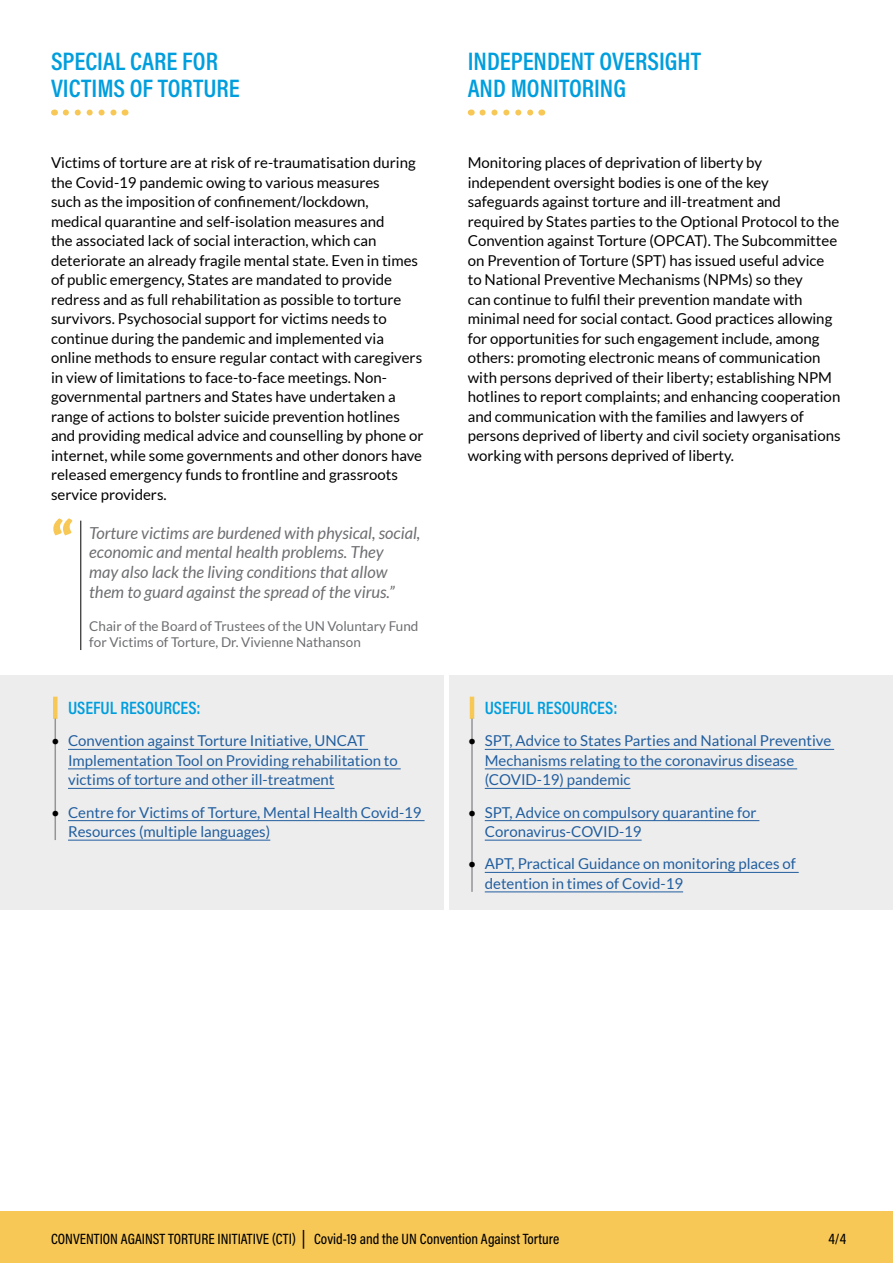
<style>
.page{position:relative;width:893px;height:1263px;background:#fff}
.page>*{position:absolute;margin:0;border:0;box-sizing:border-box;transform-origin:0 0}
.t1{font:900 54px "Lato";color:#f8c857}
.t2{font:600 25.5px/27px "Acumin Pro Cond";color:#009edd}
.t3{font:600 18px "Acumin Pro Cond";color:#009edd}
.t4{font:italic 16.5px/19.8px "Lato";color:#6d6e71}
.t5{font:15px/19.5px "Lato";color:#000}
.t6{font:15px/19.5px "Lato";color:#215e9e}
.t7{font:500 15px "Acumin Pro Cond";color:#000}
.t8{font:13.5px/16.2px "Lato";color:#6d6e71}
.s1{color:#000}
.s2{font-size:18px}
</style>
<div class="page">
<div style="left:0;top:1212px;width:893px;height:51px;background:#f8c857"></div>
<div style="left:0;top:675px;width:443px;height:234px;background:#ededee"></div>
<div style="left:449px;top:675px;width:444px;height:234px;background:#ededee"></div>
<svg style="left:66px;top:110px;width:51px;height:6px"></svg>
<hr style="left:80px;top:521px;width:1px;height:129px;background:#000">
<div style="left:53px;top:697px;width:5px;height:22px;background:#f8c857"></div>
<hr style="left:55px;top:718px;width:1px;height:122px;background:#939598">
<hr style="left:68px;top:749px;width:300px;height:1px;background:#215e9e">
<hr style="left:68px;top:768px;width:333px;height:1px;background:#215e9e">
<hr style="left:68px;top:788px;width:267px;height:1px;background:#215e9e">
<hr style="left:68px;top:820px;width:357px;height:1px;background:#215e9e">
<hr style="left:68px;top:840px;width:202px;height:1px;background:#215e9e">
<svg style="left:482px;top:110px;width:52px;height:6px"></svg>
<hr style="left:470px;top:697px;width:4px;height:22px;background:#f8c857">
<hr style="left:471px;top:718px;width:2px;height:174px;background:#939598">
<hr style="left:485px;top:749px;width:349px;height:1px;background:#215e9e">
<hr style="left:485px;top:768px;width:312px;height:1px;background:#215e9e">
<hr style="left:485px;top:788px;width:146px;height:1px;background:#215e9e">
<hr style="left:485px;top:820px;width:274px;height:1px;background:#215e9e">
<hr style="left:485px;top:840px;width:157px;height:1px;background:#215e9e">
<hr style="left:485px;top:872px;width:314px;height:1px;background:#215e9e">
<hr style="left:485px;top:891px;width:198px;height:1px;background:#215e9e">
<h2 class="t2" style="left:51px;top:47px;width:190px">SPECIAL CARE FOR<br>VICTIMS OF TORTURE</h2>
<p class="t5" style="left:51px;top:153px;width:374px">Victims of torture are at risk of re-traumatisation during the Covid-19 pandemic owing to various measures<br>such as the imposition of confinement/lockdown,<br>medical quarantine and self-isolation measures and<br>the associated lack of social interaction, which can deteriorate an already fragile mental state. Even in times of public emergency, States are mandated to provide redress and as full rehabilitation as possible to torture survivors. Psychosocial support for victims needs to continue during the pandemic and implemented via online methods to ensure regular contact with caregivers in view of limitations to face-to-face meetings. Non&shy;governmental partners and States have undertaken a range of actions to bolster suicide prevention hotlines and providing medical advice and counselling by phone or internet, while some governments and other donors have released emergency funds to frontline and grassroots service providers.</p>
<h1 class="t1" style="left:51px;top:510px;width:24px">“</h1>
<p class="t4" style="left:89px;top:523px;width:333px">Torture victims are burdened with physical, social, economic and mental health problems. They<br>may also lack the living conditions that allow them to guard against the spread of the virus.”</p>
<p class="t8" style="left:89px;top:618px;width:331px">Chair of the Board of Trustees of the UN Voluntary Fund for Victims of Torture, Dr. Vivienne Nathanson</p>
<p class="t3" style="left:68px;top:696px;width:134px">USEFUL RESOURCES:</p>
<p class="t6" style="left:68px;top:731px;width:331px;text-indent:-17px"><span class="s1">•</span> Convention against Torture Initiative, UNCAT<br>Implementation Tool on Providing rehabilitation to victims of torture and other ill-treatment</p>
<p class="t6" style="left:68px;top:802px;width:355px;text-indent:-17px"><span class="s1">•</span> Centre for Victims of Torture, Mental Health Covid-19<br>Resources (multiple languages)</p>
<h2 class="t2" style="left:468px;top:47px;width:235px">INDEPENDENT OVERSIGHT<br>AND MONITORING</h2>
<p class="t5" style="left:468px;top:153px;width:374px">Monitoring places of deprivation of liberty by independent oversight bodies is one of the key safeguards against torture and ill-treatment and required by States parties to the Optional Protocol to the Convention against Torture (OPCAT). The Subcommittee on Prevention of Torture (SPT) has issued useful advice to National Preventive Mechanisms (NPMs) so they<br>can continue to fulfil their prevention mandate with minimal need for social contact. Good practices allowing for opportunities for such engagement include, among others: promoting electronic means of communication with persons deprived of their liberty; establishing NPM hotlines to report complaints; and enhancing cooperation and communication with the families and lawyers of persons deprived of liberty and civil society organisations working with persons deprived of liberty.</p>
<p class="t3" style="left:485px;top:696px;width:134px">USEFUL RESOURCES:</p>
<p class="t6" style="left:485px;top:731px;width:348px;text-indent:-17px"><span class="s1">•</span> SPT, Advice to States Parties and National Preventive<br>Mechanisms relating to the coronavirus disease (COVID-19) pandemic</p>
<p class="t6" style="left:485px;top:802px;width:273px;text-indent:-17px"><span class="s1">•</span> SPT, Advice on compulsory quarantine for<br>Coronavirus-COVID-19</p>
<p class="t6" style="left:485px;top:854px;width:313px;text-indent:-17px"><span class="s1">•</span> APT, Practical Guidance on monitoring places of detention in times of Covid-19</p>
<p class="t7" style="left:51px;top:1229px;width:510px">CONVENTION AGAINST TORTURE INITIATIVE (CTI) <span class="s2">|</span> Covid-19 and the UN Convention Against Torture</p>
<p class="t7" style="left:828px;top:1229px;width:19px">4/4</p>
</div>
